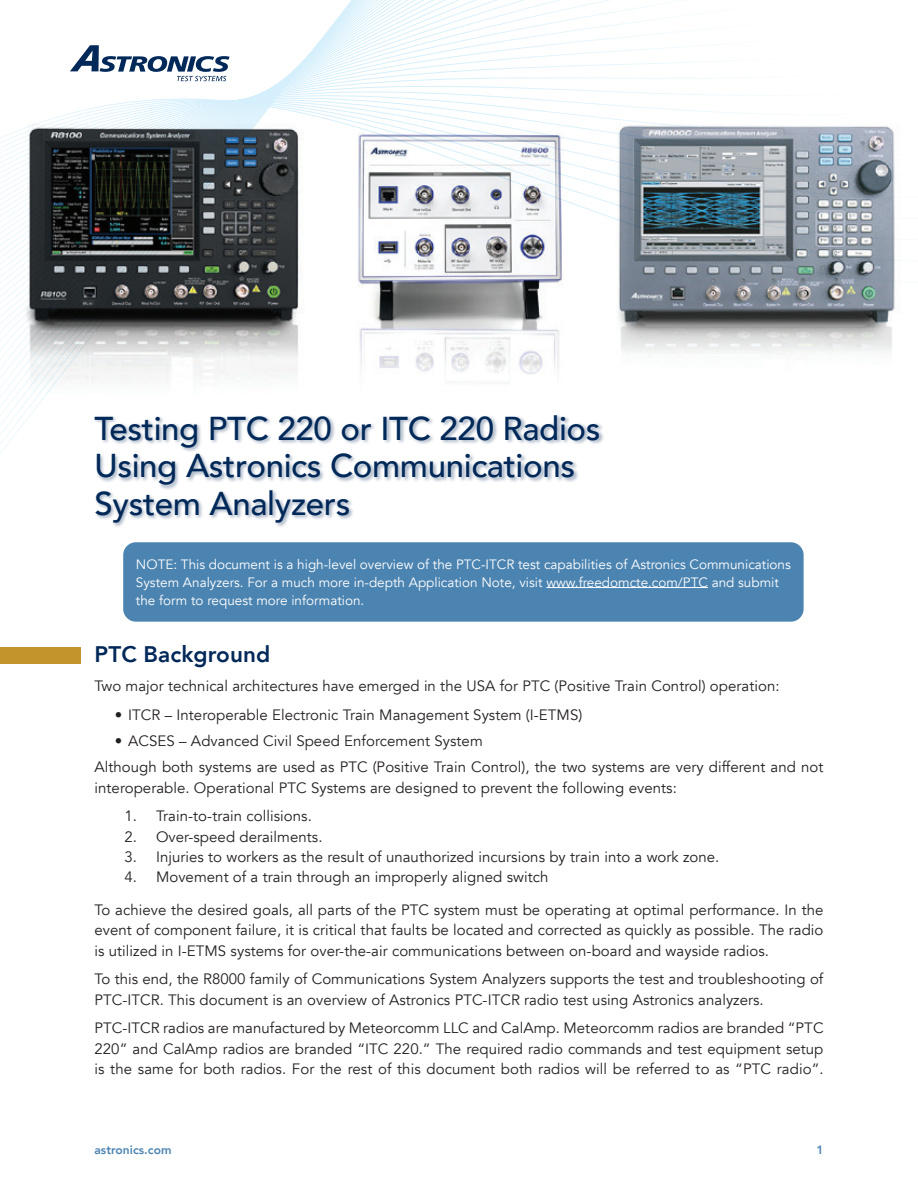
<style>
.page{position:relative;width:918px;height:1188px;background:#fff}
.page>*{position:absolute;margin:0;border:0;box-sizing:border-box;transform-origin:0 0}
.t1{font:500 33px/37.5px "Avenir";letter-spacing:-.01em;color:#002858}
.t2{font:800 22.5px "Avenir";letter-spacing:.005em;color:#002858}
.t3{font:15px/20.2px "Avenir";letter-spacing:.005em;color:#231f20}
.t4{font:13.5px/18px "Avenir";color:#fff}
.t5{font:800 12px "Avenir";letter-spacing:.005em;color:#4c84b1}
</style>
<div class="page">
<div style="left:0;top:647px;width:81px;height:17px;background:#c2952c"></div>
<svg style="left:0;top:0;width:714px;height:549px"></svg>
<img style="left:3px;top:64px;width:898px;height:346px">
<svg style="left:70px;top:45px;width:160px;height:36px"></svg>
<div style="left:93px;top:414px;width:512px;height:114px;background:#002858;opacity:.4"></div>
<div style="left:123px;top:542px;width:681px;height:80px;background:#4c84b1;border-radius:13px"></div>
<hr style="left:546px;top:587px;width:162px;height:1px;background:#fff">
<h1 class="t1" style="left:94px;top:408px;width:508px">Testing PTC 220 or ITC 220 Radios<br>Using Astronics Communications<br>System Analyzers</h1>
<p class="t4" style="left:136px;top:555px;width:656px">NOTE: This document is a high-level overview of the PTC-ITCR test capabilities of Astronics Communications<br>System Analyzers. For a much more in-depth Application Note, visit www.freedomcte.com/PTC and submit the form to request more information.</p>
<h2 class="t2" style="left:94px;top:637px;width:177px">PTC Background</h2>
<p class="t3" style="left:94px;top:676px;width:687px">Two major technical architectures have emerged in the USA for PTC (Positive Train Control) operation:</p>
<p class="t3" style="left:115px;top:705px;width:469px">• ITCR – Interoperable Electronic Train Management System (I-ETMS)</p>
<p class="t3" style="left:94px;top:728px;width:730px;line-height:26.2px;text-indent:20px">• ACSES – Advanced Civil Speed Enforcement System<br>Although both systems are used as PTC (Positive Train Control), the two systems are very different and not</p>
<p class="t3" style="left:94px;top:778px;width:584px">interoperable. Operational PTC Systems are designed to prevent the following events:</p>
<p class="t3" style="left:124px;top:806px;width:189px">1. Train-to-train collisions.</p>
<p class="t3" style="left:124px;top:827px;width:200px">2. Over-speed derailments.</p>
<p class="t3" style="left:124px;top:847px;width:596px">3. Injuries to workers as the result of unauthorized incursions by train into a work zone.</p>
<p class="t3" style="left:124px;top:867px;width:425px">4. Movement of a train through an improperly aligned switch</p>
<p class="t3" style="left:94px;top:900px;width:731px;text-align:justify">To achieve the desired goals, all parts of the PTC system must be operating at optimal performance. In the event of component failure, it is critical that faults be located and corrected as quickly as possible. The radio is utilized in I-ETMS systems for over-the-air communications between on-board and wayside radios.</p>
<p class="t3" style="left:94px;top:969px;width:730px">To this end, the R8000 family of Communications System Analyzers supports the test and troubleshooting of<br>PTC-ITCR. This document is an overview of Astronics PTC-ITCR radio test using Astronics analyzers.</p>
<p class="t3" style="left:94px;top:1018px;width:731px;text-align:justify">PTC-ITCR radios are manufactured by Meteorcomm LLC and CalAmp. Meteorcomm radios are branded “PTC 220” and CalAmp radios are branded “ITC 220.” The required radio commands and test equipment setup is the same for both radios. For the rest of this document both radios will be referred to as “PTC radio”.</p>
<p class="t5" style="left:94px;top:1141px;width:79px">astronics.com</p>
<p class="t5" style="left:816px;top:1141px;width:9px">1</p>
</div>
